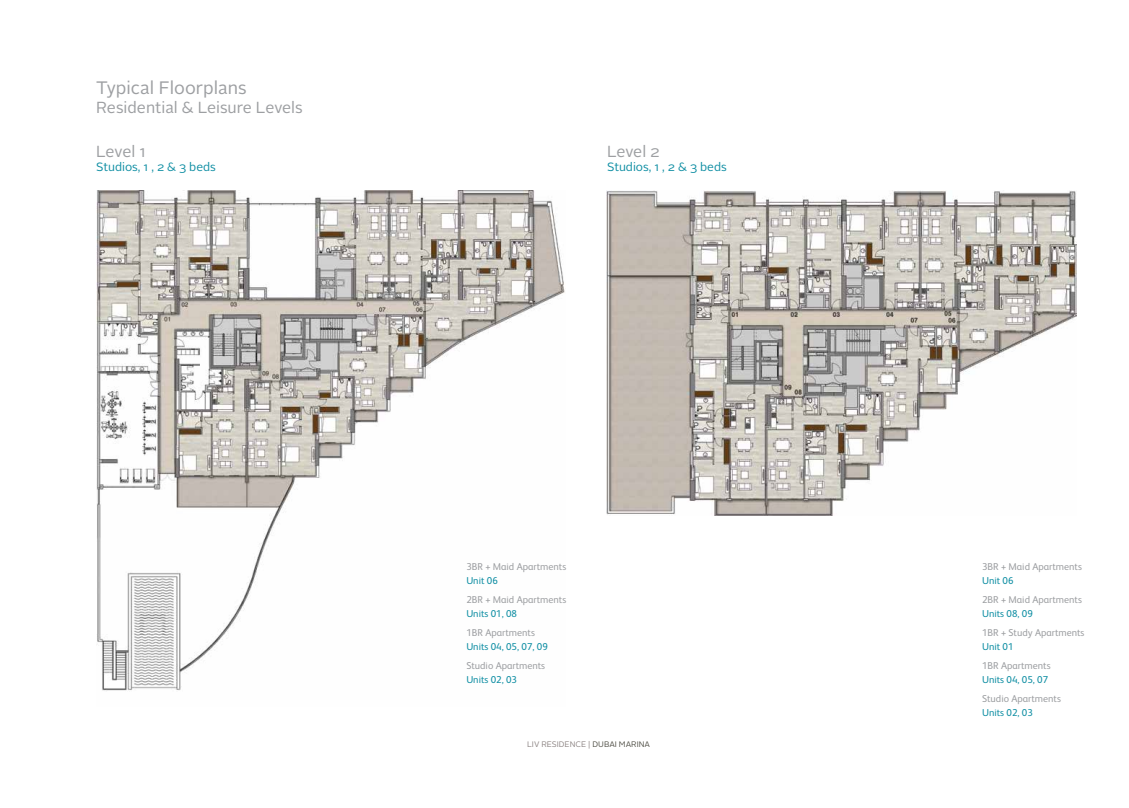
<style>
.page{position:relative;width:1129px;height:808px;background:#fff}
.page>*{position:absolute;margin:0;border:0;box-sizing:border-box;transform-origin:0 0}
.t1{font:18px "Alright Sans";color:#9d9fa2}
.t2{font:16px "Alright Sans";color:#9d9fa2}
.t3{font:12px "Alright Sans";color:#118fa4}
.t4{font:10px "FS Albert";color:#9d9fa2}
.t5{font:10px "FS Albert";color:#118fa4}
.t6{font:8px "Alright Sans";color:#908887}
.s1{color:#54534a}
</style>
<div class="page">
<img style="left:97px;top:190px;width:468px;height:501px">
<img style="left:606px;top:190px;width:470px;height:325px">
<h1 class="t1" style="left:96px;top:76px;width:152px">Typical Floorplans</h1>
<h2 class="t2" style="left:96px;top:97px;width:208px">Residential &amp; Leisure Levels</h2>
<h2 class="t2" style="left:96px;top:141px;width:51px">Level 1</h2>
<p class="t3" style="left:96px;top:159px;width:121px">Studios, 1 , 2 &amp; 3 beds</p>
<h2 class="t2" style="left:607px;top:141px;width:54px">Level 2</h2>
<p class="t3" style="left:607px;top:159px;width:121px">Studios, 1 , 2 &amp; 3 beds</p>
<p class="t4" style="left:466px;top:561px;width:101px">3BR + Maid Apartments</p>
<p class="t5" style="left:466px;top:575px;width:33px">Unit 06</p>
<p class="t4" style="left:466px;top:594px;width:101px">2BR + Maid Apartments</p>
<p class="t5" style="left:466px;top:608px;width:52px">Units 01, 08</p>
<p class="t4" style="left:466px;top:627px;width:70px">1BR Apartments</p>
<p class="t5" style="left:466px;top:641px;width:83px">Units 04, 05, 07, 09</p>
<p class="t4" style="left:466px;top:660px;width:80px">Studio Apartments</p>
<p class="t5" style="left:466px;top:674px;width:52px">Units 02, 03</p>
<p class="t6" style="left:527px;top:739px;width:124px">LIV RESIDENCE | <span class="s1">DUBAI MARINA</span></p>
<p class="t4" style="left:981px;top:561px;width:101px">3BR + Maid Apartments</p>
<p class="t5" style="left:981px;top:575px;width:33px">Unit 06</p>
<p class="t4" style="left:981px;top:594px;width:101px">2BR + Maid Apartments</p>
<p class="t5" style="left:981px;top:608px;width:52px">Units 08, 09</p>
<p class="t4" style="left:981px;top:627px;width:104px">1BR + Study Apartments</p>
<p class="t5" style="left:981px;top:641px;width:33px">Unit 01</p>
<p class="t4" style="left:981px;top:660px;width:70px">1BR Apartments</p>
<p class="t5" style="left:981px;top:674px;width:68px">Units 04, 05, 07</p>
<p class="t4" style="left:981px;top:693px;width:80px">Studio Apartments</p>
<p class="t5" style="left:981px;top:707px;width:52px">Units 02, 03</p>
</div>
